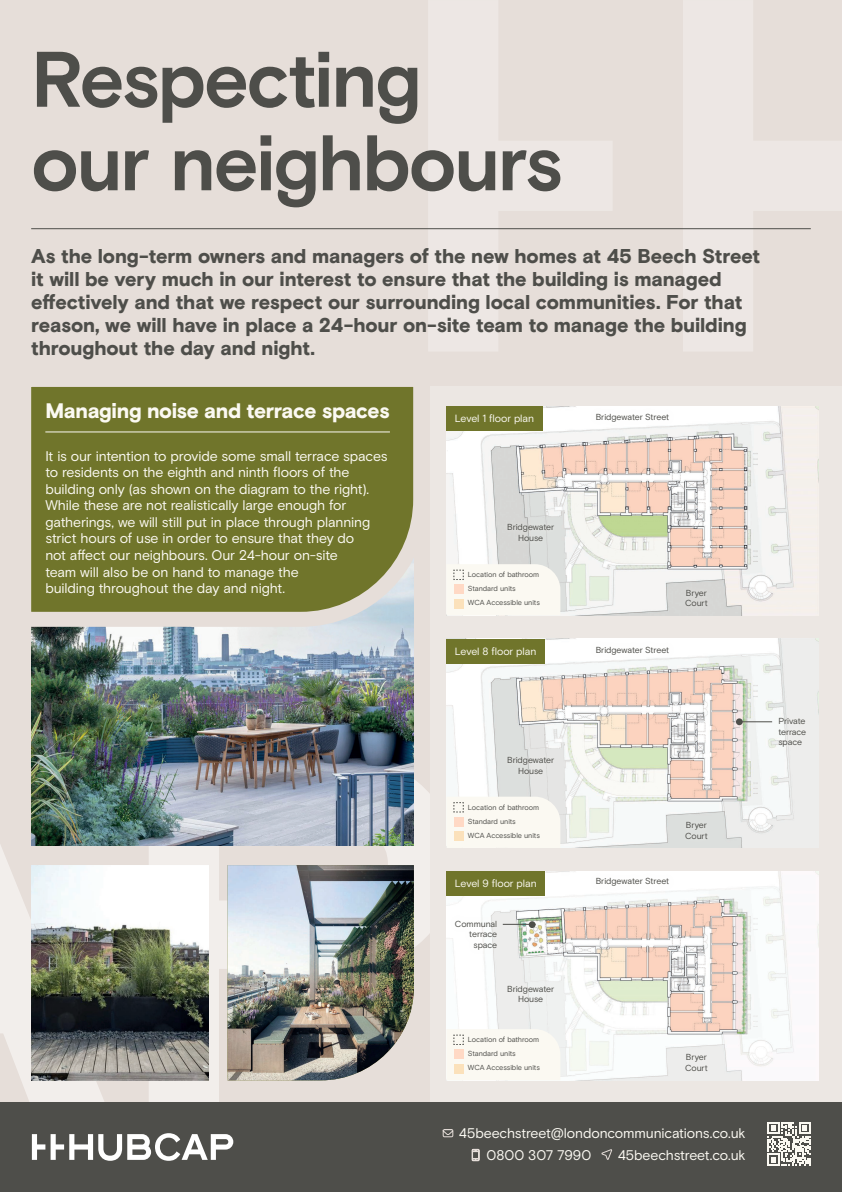
<style>
.page{position:relative;width:842px;height:1192px;background:#e6ded9}
.page>*{position:absolute;margin:0;border:0;box-sizing:border-box;transform-origin:0 0}
.title{font:700 78.5px/83.5px "Basis Grotesque Arabic Pro";letter-spacing:-.03em;color:#4e4e4a}
.subheading{font:900 21px "Basis Grotesque Arabic Pro";letter-spacing:-.02em;color:#fbf9f2}
.sub{font:900 20px/23px "Basis Grotesque Arabic Pro";letter-spacing:-.01em;color:#4e4e4a}
.sub-2{font:14px/16.5px "Basis Grotesque Pro";letter-spacing:-.01em;color:#fbf9f2}
.body_copy{font:10.5px "Basis Grotesque Pro";letter-spacing:-.01em;color:#fbf9f2}
.body_copy-2{font:8.75px/10.5px "Basis Grotesque Pro";letter-spacing:-.005em;color:#4e4e4a;text-align:center}
.body_copy-3{font:7.35px "Basis Grotesque Pro";letter-spacing:-.01em;color:#4e4e4a}
</style>
<div class="page">
<svg style="left:0;top:780px;width:430px;height:322px"></svg>
<div style="left:0;top:1102px;width:842px;height:90px;background:#4e4e4a"></div>
<svg style="left:32px;top:1133px;width:201px;height:28px"></svg>
<svg style="left:442px;top:1129px;width:11px;height:8px"></svg>
<svg style="left:601px;top:1149px;width:11px;height:11px"></svg>
<svg style="left:472px;top:1149px;width:7px;height:12px"></svg>
<svg style="left:767px;top:1122px;width:44px;height:44px"></svg>
<svg style="left:428px;top:1px;width:414px;height:350px"></svg>
<img style="left:227px;top:865px;width:187px;height:215px">
<img style="left:31px;top:634px;width:383px;height:212px">
<svg style="left:31px;top:386px;width:383px;height:248px;background:#7d8140"></svg>
<hr style="left:31px;top:229px;width:780px;height:1px;background:#4e4e4a">
<hr style="left:45px;top:432px;width:345px;height:1px;background:#fbf9f2">
<img style="left:31px;top:865px;width:177px;height:215px">
<div style="left:430px;top:387px;width:412px;height:715px;background:#ece7e3"></div>
<img style="left:446px;top:406px;width:372px;height:209px">
<img style="left:446px;top:639px;width:372px;height:209px">
<img style="left:446px;top:871px;width:372px;height:209px">
<div style="left:591px;top:408px;width:83px;height:19px;background:#fefefe"></div>
<div style="left:502px;top:519px;width:57px;height:28px;background:#dbdcda"></div>
<div style="left:680px;top:584px;width:32px;height:28px;background:#d8d8d5"></div>
<div style="left:591px;top:641px;width:83px;height:19px;background:#fefefe"></div>
<div style="left:502px;top:752px;width:57px;height:28px;background:#e1e2e1"></div>
<div style="left:680px;top:817px;width:32px;height:28px;background:#dde0de"></div>
<div style="left:591px;top:873px;width:83px;height:19px;background:#fefefe"></div>
<div style="left:502px;top:980px;width:57px;height:28px;background:#eeefed"></div>
<div style="left:680px;top:1049px;width:32px;height:27px;background:#ededec"></div>
<div style="left:446px;top:564px;width:114px;height:51px;background:#fbf9f2"></div>
<div style="left:454px;top:599px;width:9px;height:9px;background:#fbe1bb"></div>
<div style="left:454px;top:585px;width:9px;height:9px;background:#ffd9c5"></div>
<div style="left:773px;top:712px;width:38px;height:40px;background:#ededec"></div>
<hr style="left:739px;top:721px;width:33px;height:1px;background:#4e4e4a">
<div style="left:736px;top:718px;width:7px;height:7px;background:#4e4e4a;border-radius:50%"></div>
<div style="left:450px;top:915px;width:52px;height:40px;background:#fbf9f2;opacity:.55"></div>
<hr style="left:503px;top:924px;width:32px;height:1px;background:#4e4e4a">
<div style="left:529px;top:921px;width:6px;height:7px;background:#4e4e4a;border-radius:50%"></div>
<div style="left:446px;top:406px;width:97px;height:25px;background:#70752b"></div>
<div style="left:446px;top:639px;width:99px;height:24px;background:#70752b"></div>
<div style="left:446px;top:871px;width:99px;height:25px;background:#70752b"></div>
<div style="left:446px;top:797px;width:114px;height:51px;background:#fbf9f2"></div>
<div style="left:454px;top:831px;width:9px;height:10px;background:#fbe1bb"></div>
<div style="left:454px;top:817px;width:9px;height:9px;background:#ffd9c5"></div>
<div style="left:446px;top:1029px;width:114px;height:51px;background:#fbf9f2"></div>
<div style="left:454px;top:1064px;width:9px;height:9px;background:#fbe1bb"></div>
<div style="left:454px;top:1050px;width:9px;height:9px;background:#ffd9c5"></div>
<p class="title" style="left:31px;top:46px;width:533px">Respecting<br>our neighbours</p>
<p class="sub" style="left:31px;top:246px;width:731px">As the long-term owners and managers of the new homes at 45 Beech Street it will be very much in our interest to ensure that the building is managed effectively and that we respect our surrounding local communities. For that reason, we will have in place a 24-hour on-site team to manage the building throughout the day and night.</p>
<p class="subheading" style="left:45px;top:397px;width:346px">Managing noise and terrace spaces</p>
<p class="sub-2" style="left:45px;top:448px;width:344px">It is our intention to provide some small terrace spaces to residents on the eighth and ninth floors of the building only (as shown on the diagram to the right).<br>While these are not realistically large enough for gatherings, we will still put in place through planning strict hours of use in order to ensure that they do<br>not affect our neighbours. Our 24-hour on-site<br>team will also be on hand to manage the<br>building throughout the day and night.</p>
<p class="body_copy" style="left:455px;top:413px;width:81px">Level 1 floor plan</p>
<p class="body_copy-2" style="left:507px;top:522px;width:49px">Bridgewater<br>House</p>
<p class="body_copy-3" style="left:468px;top:570px;width:73px">Location of bathroom</p>
<p class="body_copy-3" style="left:468px;top:584px;width:49px">Standard units</p>
<p class="body_copy-3" style="left:468px;top:599px;width:73px">WCA Accessible units</p>
<p class="body_copy" style="left:455px;top:645px;width:83px">Level 8 floor plan</p>
<p class="body_copy-2" style="left:596px;top:411px;width:75px">Bridgewater Street</p>
<p class="body_copy-2" style="left:596px;top:644px;width:75px">Bridgewater Street</p>
<p class="body_copy-2" style="left:685px;top:587px;width:24px;text-align:left">Bryer<br>Court</p>
<p class="body_copy-2" style="left:507px;top:755px;width:49px">Bridgewater<br>House</p>
<p class="body_copy-3" style="left:468px;top:803px;width:73px">Location of bathroom</p>
<p class="body_copy-3" style="left:468px;top:817px;width:49px">Standard units</p>
<p class="body_copy-3" style="left:468px;top:831px;width:73px">WCA Accessible units</p>
<p class="body_copy" style="left:455px;top:878px;width:83px">Level 9 floor plan</p>
<p class="body_copy-2" style="left:455px;top:919px;width:44px;text-align:right">Communal terrace space</p>
<p class="body_copy-2" style="left:507px;top:984px;width:49px">Bridgewater<br>House</p>
<p class="body_copy-3" style="left:468px;top:1035px;width:73px">Location of bathroom</p>
<p class="body_copy-3" style="left:468px;top:1049px;width:49px">Standard units</p>
<p class="body_copy-3" style="left:468px;top:1064px;width:73px">WCA Accessible units</p>
<p class="body_copy-2" style="left:596px;top:876px;width:75px">Bridgewater Street</p>
<p class="body_copy-2" style="left:685px;top:820px;width:24px;text-align:left">Bryer<br>Court</p>
<p class="body_copy-2" style="left:685px;top:1052px;width:24px;text-align:left">Bryer<br>Court</p>
<p class="sub-2" style="left:486px;top:1123px;width:261px;line-height:21.9px;text-indent:-28px">45beechstreet@londoncommunications.co.uk<br>0800 307 7990</p>
<p class="sub-2" style="left:618px;top:1147px;width:129px">45beechstreet.co.uk</p>
<p class="body_copy-2" style="left:778px;top:716px;width:29px;text-align:justify">Private terrace space</p>
</div>
